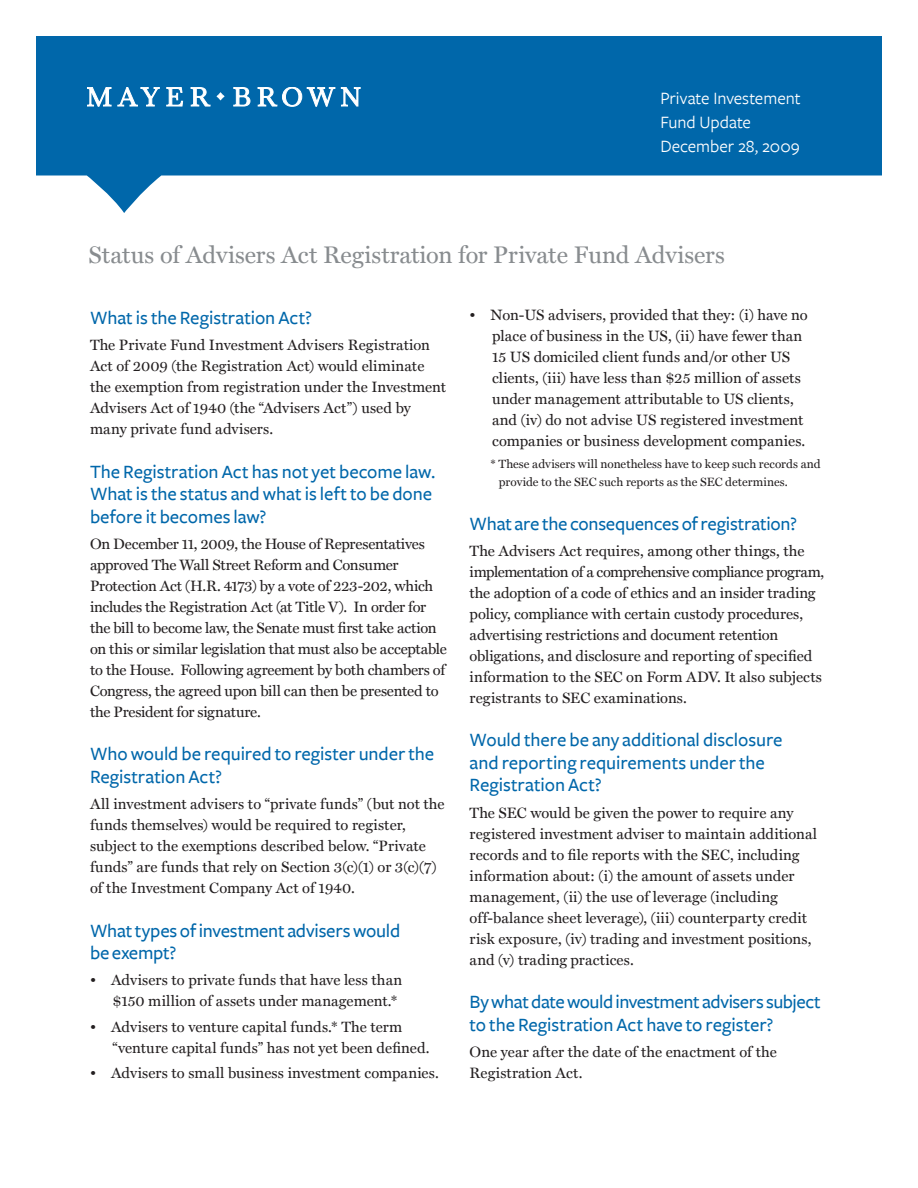
<style>
.page{position:relative;width:918px;height:1188px;background:#fff}
.page>*{position:absolute;margin:0;border:0;box-sizing:border-box;transform-origin:0 0}
.Head{font:24px "Miller Text";letter-spacing:-.005em;color:#888c8f}
.Subhead_L1{font:500 19.5px/22.5px "Freight Sans";letter-spacing:-.005em;color:#0067aa}
.Document_name{font:18px/24px "Freight Sans";color:#fff}
.Date{font:18px "Freight Sans";color:#fff}
.Body_copy{font:15px/21px "Miller Text";letter-spacing:-.005em;color:#231f20}
.Bullet_L1{font:15px/21px "Miller Text";letter-spacing:.005em;color:#231f20}
.Body_copy_w_indent{font:12px/18px "Miller Text";letter-spacing:.005em;color:#231f20}
</style>
<div class="page">
<svg style="left:36px;top:36px;width:846px;height:177px;fill:#0067aa"></svg>
<svg style="left:87px;top:87px;width:273px;height:19px"></svg>
<p class="Document_name" style="left:660px;top:87px;width:142px">Private Investement<br>Fund Update</p>
<p class="Date" style="left:660px;top:137px;width:141px">December 28, 2009</p>
<p class="Head" style="left:88px;top:240px;width:638px">Status of Advisers Act Registration for Private Fund Advisers</p>
<p class="Subhead_L1" style="left:90px;top:307px;width:223px">What is the Registration Act?</p>
<p class="Body_copy" style="left:90px;top:334px;width:358px">The Private Fund Investment Advisers Registration Act of 2009 (the Registration Act) would eliminate the exemption from registration under the Investment Advisers Act of 1940 (the “Advisers Act”) used by many private fund advisers.</p>
<p class="Subhead_L1" style="left:90px;top:460px;width:347px">The Registration Act has not yet become law.<br>What is the status and what is left to be done before it becomes law?</p>
<p class="Body_copy" style="left:90px;top:533px;width:358px">On December 11, 2009, the House of Representatives approved The Wall Street Reform and Consumer Protection Act (H.R. 4173) by a vote of 223-202, which includes the Registration Act (at Title V). In order for the bill to become law, the Senate must first take action on this or similar legislation that must also be acceptable to the House. Following agreement by both chambers of Congress, the agreed upon bill can then be presented to the President for signature.</p>
<p class="Subhead_L1" style="left:90px;top:743px;width:346px">Who would be required to register under the<br>Registration Act?</p>
<p class="Body_copy" style="left:90px;top:793px;width:356px">All investment advisers to “private funds” (but not the funds themselves) would be required to register, subject to the exemptions described below. “Private funds” are funds that rely on Section 3(c)(1) or 3(c)(7) of the Investment Company Act of 1940.</p>
<p class="Subhead_L1" style="left:90px;top:919px;width:312px">What types of investment advisers would be exempt?</p>
<p class="Bullet_L1" style="left:112px;top:970px;width:291px;text-indent:-22px">• Advisers to private funds that have less than $150 million of assets under management.*</p>
<p class="Bullet_L1" style="left:112px;top:1016px;width:319px;text-indent:-22px">• Advisers to venture capital funds.* The term “venture capital funds” has not yet been defined.</p>
<p class="Bullet_L1" style="left:90px;top:1063px;width:350px">• Advisers to small business investment companies.</p>
<p class="Bullet_L1" style="left:492px;top:304px;width:317px;text-indent:-22px">• Non-US advisers, provided that they: (i) have no place of business in the US, (ii) have fewer than 15 US domiciled client funds and/or other US clients, (iii) have less than $25 million of assets under management attributable to US clients, and (iv) do not advise US registered investment companies or business development companies.</p>
<p class="Body_copy_w_indent" style="left:499px;top:455px;width:323px;text-indent:-8px">* These advisers will nonetheless have to keep such records and provide to the SEC such reports as the SEC determines.</p>
<p class="Subhead_L1" style="left:470px;top:512px;width:329px">What are the consequences of registration?</p>
<p class="Body_copy" style="left:470px;top:540px;width:356px">The Advisers Act requires, among other things, the implementation of a comprehensive compliance program, the adoption of a code of ethics and an insider trading policy, compliance with certain custody procedures, advertising restrictions and document retention obligations, and disclosure and reporting of specified information to the SEC on Form ADV. It also subjects registrants to SEC examinations.</p>
<p class="Subhead_L1" style="left:470px;top:729px;width:314px">Would there be any additional disclosure and reporting requirements under the<br>Registration Act?</p>
<p class="Body_copy" style="left:470px;top:802px;width:349px">The SEC would be given the power to require any registered investment adviser to maintain additional records and to file reports with the SEC, including information about: (i) the amount of assets under management, (ii) the use of leverage (including off-balance sheet leverage), (iii) counterparty credit risk exposure, (iv) trading and investment positions, and (v) trading practices.</p>
<p class="Subhead_L1" style="left:470px;top:991px;width:353px">By what date would investment advisers subject to the Registration Act have to register?</p>
<p class="Body_copy" style="left:470px;top:1041px;width:309px">One year after the date of the enactment of the<br>Registration Act.</p>
</div>
